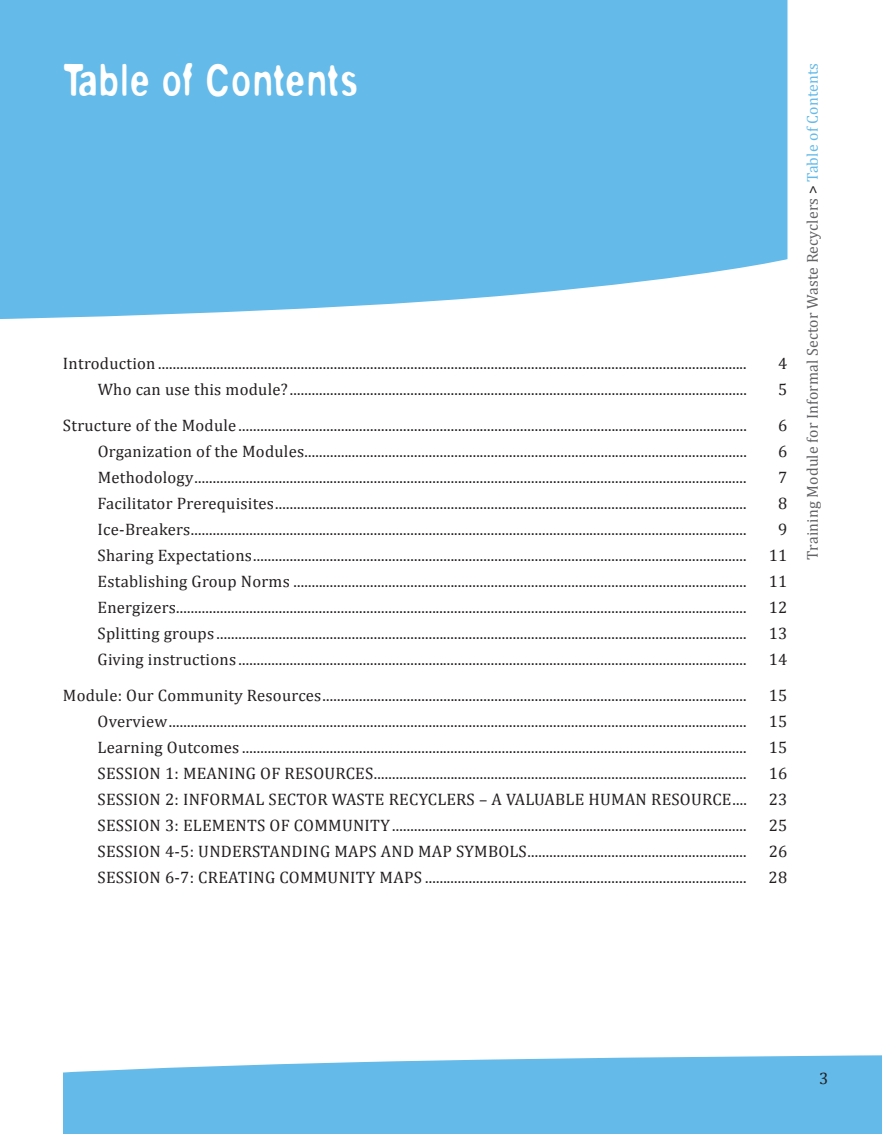
<style>
.page{position:relative;width:882px;height:1134px;background:#fff}
.page>*{position:absolute;margin:0;border:0;box-sizing:border-box;transform-origin:0 0}
.t1{font:100 42px "Washout";letter-spacing:.02em;color:#fff}
.t2{font:16.62px "Cambria";letter-spacing:.015em;color:#231f20}
.t3{font:15.75px "Cambria";letter-spacing:.01em;color:#636366}
.s1{color:#231f20}
.s2{color:#64bae9}
</style>
<div class="page">
<svg style="left:63px;top:1055px;width:819px;height:79px;background:#70bfea"></svg>
<div style="left:0;top:0;width:788px;height:319px;background:#64bae9"></div>
<h1 class="t1" style="left:63px;top:62px;width:298px">Table of Contents</h1>
<p class="t2" style="left:63px;top:354px;width:685px">Introduction .................................................................................................................................................................</p>
<p class="t2" style="left:778px;top:354px;width:11px">4</p>
<p class="t2" style="left:98px;top:380px;width:651px">Who can use this module?.............................................................................................................................</p>
<p class="t2" style="left:778px;top:380px;width:11px">5</p>
<p class="t2" style="left:63px;top:416px;width:685px">Structure of the Module ...........................................................................................................................................</p>
<p class="t2" style="left:778px;top:416px;width:11px">6</p>
<p class="t2" style="left:98px;top:442px;width:651px">Organization of the Modules.........................................................................................................................</p>
<p class="t2" style="left:778px;top:442px;width:11px">6</p>
<p class="t2" style="left:98px;top:468px;width:651px">Methodology.......................................................................................................................................................</p>
<p class="t2" style="left:778px;top:468px;width:11px">7</p>
<p class="t2" style="left:98px;top:494px;width:651px">Facilitator Prerequisites.................................................................................................................................</p>
<p class="t2" style="left:778px;top:494px;width:11px">8</p>
<p class="t2" style="left:98px;top:520px;width:651px">Ice-Breakers........................................................................................................................................................</p>
<p class="t2" style="left:778px;top:520px;width:11px">9</p>
<p class="t2" style="left:98px;top:546px;width:651px">Sharing Expectations.......................................................................................................................................</p>
<p class="t2" style="left:769px;top:546px;width:20px">11</p>
<p class="t2" style="left:98px;top:572px;width:651px">Establishing Group Norms ............................................................................................................................</p>
<p class="t2" style="left:769px;top:572px;width:20px">11</p>
<p class="t2" style="left:98px;top:597px;width:651px">Energizers............................................................................................................................................................</p>
<p class="t2" style="left:769px;top:597px;width:20px">12</p>
<p class="t2" style="left:98px;top:623px;width:651px">Splitting groups .................................................................................................................................................</p>
<p class="t2" style="left:769px;top:623px;width:20px">13</p>
<p class="t2" style="left:98px;top:649px;width:651px">Giving instructions ...........................................................................................................................................</p>
<p class="t2" style="left:769px;top:649px;width:20px">14</p>
<p class="t2" style="left:63px;top:685px;width:685px">Module: Our Community Resources....................................................................................................................</p>
<p class="t2" style="left:769px;top:685px;width:20px">15</p>
<p class="t2" style="left:98px;top:711px;width:651px">Overview..............................................................................................................................................................</p>
<p class="t2" style="left:769px;top:711px;width:20px">15</p>
<p class="t2" style="left:98px;top:737px;width:651px">Learning Outcomes ..........................................................................................................................................</p>
<p class="t2" style="left:769px;top:737px;width:20px">15</p>
<p class="t2" style="left:98px;top:763px;width:651px">SESSION 1: MEANING OF RESOURCES......................................................................................................</p>
<p class="t2" style="left:769px;top:763px;width:20px">16</p>
<p class="t2" style="left:98px;top:789px;width:651px">SESSION 2: INFORMAL SECTOR WASTE RECYCLERS – A VALUABLE HUMAN RESOURCE....</p>
<p class="t2" style="left:769px;top:789px;width:20px">23</p>
<p class="t2" style="left:98px;top:815px;width:651px">SESSION 3: ELEMENTS OF COMMUNITY.................................................................................................</p>
<p class="t2" style="left:769px;top:815px;width:20px">25</p>
<p class="t2" style="left:98px;top:841px;width:651px">SESSION 4-5: UNDERSTANDING MAPS AND MAP SYMBOLS............................................................</p>
<p class="t2" style="left:769px;top:841px;width:20px">26</p>
<p class="t2" style="left:98px;top:867px;width:651px">SESSION 6-7: CREATING COMMUNITY MAPS ........................................................................................</p>
<p class="t2" style="left:769px;top:867px;width:20px">28</p>
<p class="t3" style="left:803px;top:560px;width:498px;rotate:-90deg">Training Module for Informal Sector Waste Recyclers <span class="s1">&gt;</span> <span class="s2">Table of Contents</span></p>
<p class="t2" style="left:819px;top:1068px;width:11px">3</p>
</div>
